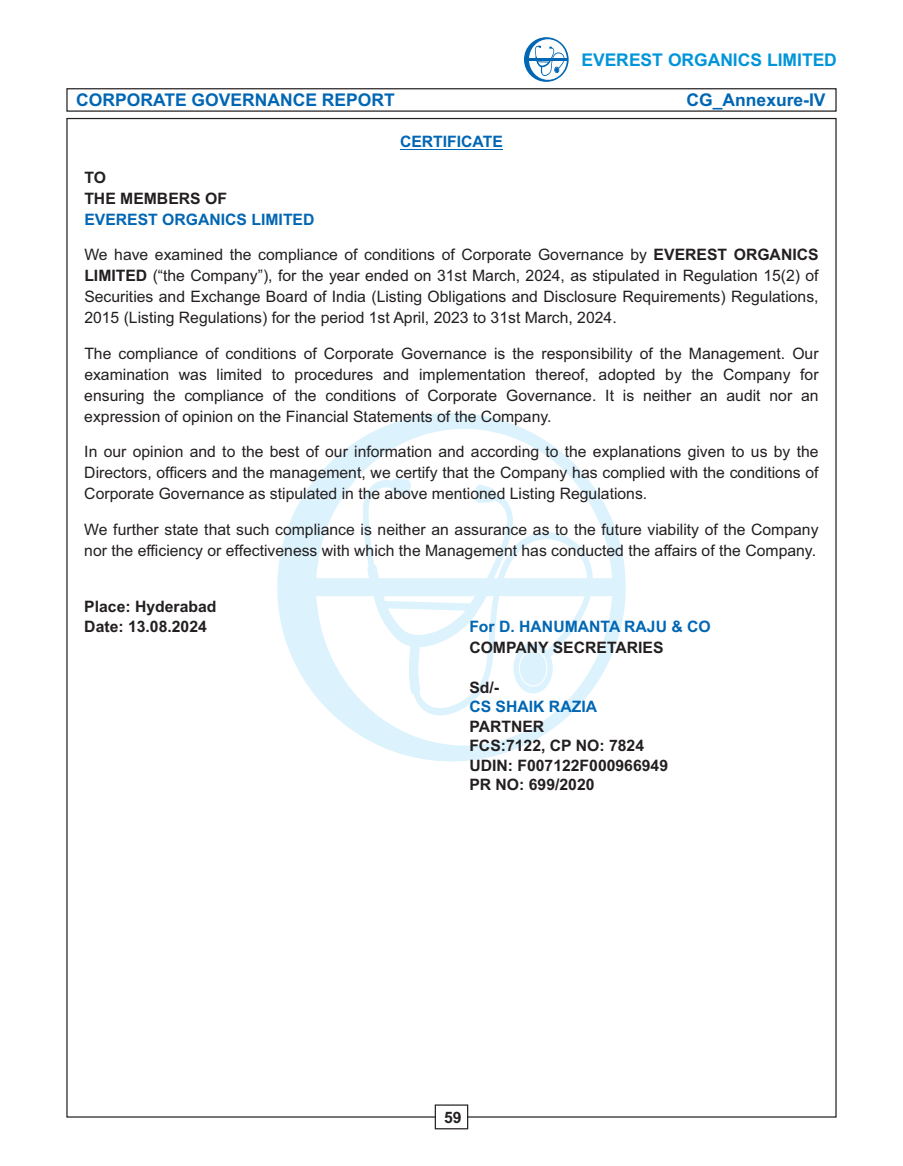
<style>
.page{position:relative;width:903px;height:1166px;background:#fff}
.page>*{position:absolute;margin:0;border:0;box-sizing:border-box;transform-origin:0 0}
.t1{font:700 17.5px "Arial";color:#0166b3}
.t2{font:700 17.5px "Arial";color:#0095d9}
.t3{font:15.75px/21.2px "Arial";color:#231f20;text-align:justify}
.t4{font:700 15.75px/19.4px "Arial";color:#231f20}
.t5{font:700 15.75px "Arial";color:#0166b3}
.s1{font-weight:700}
</style>
<div class="page">
<svg style="left:277px;top:413px;width:349px;height:348px"></svg>
<hr style="left:400px;top:149px;width:103px;height:1px;background:#0166b3">
<div style="left:66px;top:88px;width:770px;height:24px;border:1px solid #231f20"></div>
<svg style="left:434px;top:1104px;width:35px;height:26px"></svg>
<svg style="left:524px;top:37px;width:45px;height:45px"></svg>
<p class="t1" style="left:76px;top:93px;width:320px">CORPORATE GOVERNANCE REPORT</p>
<p class="t5" style="left:400px;top:136px;width:104px">CERTIFICATE</p>
<p class="t2" style="left:582px;top:53px;width:257px">EVEREST ORGANICS LIMITED</p>
<p class="t1" style="left:686px;top:93px;width:141px">CG_Annexure-IV</p>
<p class="t4" style="left:84px;top:168px;width:144px;line-height:21.2px">TO<br>THE MEMBERS OF</p>
<p class="t5" style="left:84px;top:213px;width:232px">EVEREST ORGANICS LIMITED</p>
<p class="t3" style="left:84px;top:245px;width:736px">We have examined the compliance of conditions of Corporate Governance by <span class="s1">EVEREST ORGANICS LIMITED</span> (“the Company”), for the year ended on 31st March, 2024, as stipulated in Regulation 15(2) of Securities and Exchange Board of India (Listing Obligations and Disclosure Requirements) Regulations, 2015 (Listing Regulations) for the period 1st April, 2023 to 31st March, 2024.</p>
<p class="t3" style="left:84px;top:344px;width:736px">The compliance of conditions of Corporate Governance is the responsibility of the Management. Our examination was limited to procedures and implementation thereof, adopted by the Company for ensuring the compliance of the conditions of Corporate Governance. It is neither an audit nor an expression of opinion on the Financial Statements of the Company.</p>
<p class="t3" style="left:84px;top:442px;width:736px">In our opinion and to the best of our information and according to the explanations given to us by the Directors, officers and the management, we certify that the Company has complied with the conditions of Corporate Governance as stipulated in the above mentioned Listing Regulations.</p>
<p class="t3" style="left:84px;top:520px;width:736px">We further state that such compliance is neither an assurance as to the future viability of the Company nor the efficiency or effectiveness with which the Management has conducted the affairs of the Company.</p>
<p class="t4" style="left:84px;top:598px;width:134px;line-height:20.3px">Place: Hyderabad<br>Date: 13.08.2024</p>
<p class="t5" style="left:469px;top:621px;width:243px">For D. HANUMANTA RAJU &amp; CO</p>
<p class="t4" style="left:469px;top:639px;width:196px">COMPANY SECRETARIES</p>
<p class="t4" style="left:469px;top:679px;width:31px">Sd/-</p>
<p class="t5" style="left:469px;top:701px;width:129px">CS SHAIK RAZIA</p>
<p class="t4" style="left:469px;top:718px;width:200px">PARTNER<br>FCS:7122, CP NO: 7824<br>UDIN: F007122F000966949<br>PR NO: 699/2020</p>
<p class="t4" style="left:444px;top:1108px;width:19px">59</p>
</div>
